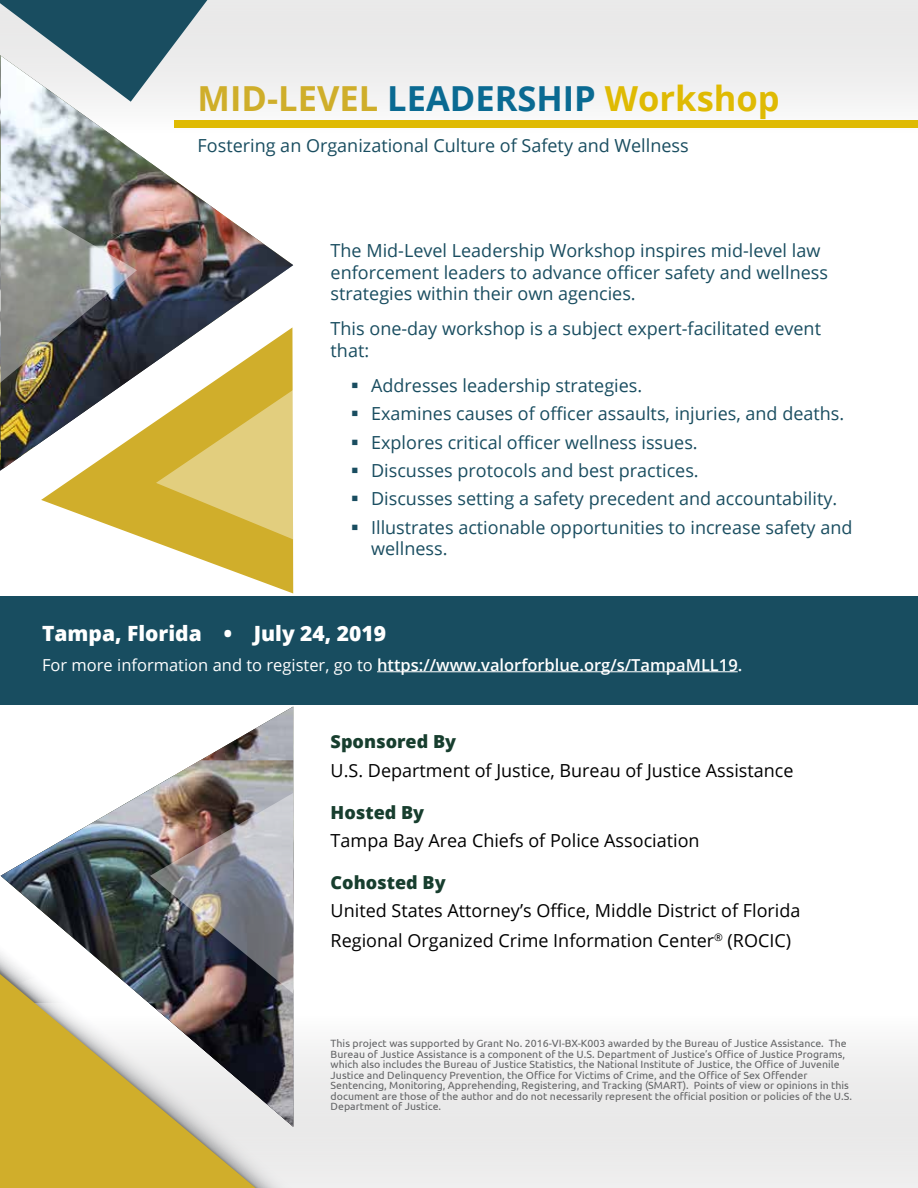
<style>
.page{position:relative;width:918px;height:1188px;background:#fff}
.page>*{position:absolute;margin:0;border:0;box-sizing:border-box;transform-origin:0 0}
.t1{font:700 34.5px "Open Sans";color:#0a6a92}
.t2{font:800 21px "Open Sans";color:#fff}
.t3{font:18px/28.3px "Open Sans";color:#194d60}
.t4{font:18px/30.2px "Open Sans";color:#000}
.t5{font:800 18px "Open Sans";color:#173e2e}
.t6{font:600 16.5px "Open Sans";color:#fff}
.t7{font:10.5px/10.5px "Ubuntu";color:#636466}
.s1{color:#cfae2a}
.s2{color:#dfba03}
.s3{font-weight:400}
</style>
<div class="page">
<div style="left:0;top:0;width:918px;height:144px;background:linear-gradient(to bottom,#e5e4e4,#fcfcfc)"></div>
<div style="left:0;top:1003px;width:918px;height:185px;background:linear-gradient(to bottom,#f9f9f9,#e6e6e6)"></div>
<svg style="left:41px;top:471px;width:252px;height:122px"></svg>
<svg style="left:156px;top:471px;width:137px;height:68px;background:#dac05b"></svg>
<svg style="left:0;top:974px;width:256px;height:214px;background:#d0b342"></svg>
<div style="left:0;top:596px;width:918px;height:109px;background:#184d60"></div>
<img style="left:137px;top:56px;width:156px;height:412px">
<img style="left:0;top:102px;width:137px;height:369px">
<img style="left:1px;top:789px;width:292px;height:338px">
<img style="left:150px;top:707px;width:143px;height:386px">
<div style="left:174px;top:120px;width:744px;height:7px;background:#dfba03"></div>
<hr style="left:377px;top:671px;width:361px;height:1px;background:#fff">
<svg style="left:0;top:0;width:230px;height:102px"></svg>
<h1 class="t1" style="left:198px;top:74px;width:584px"><span class="s1">MID-LEVEL</span> LEADERSHIP <span class="s2">Workshop</span></h1>
<h3 class="t3" style="left:198px;top:131px;width:493px">Fostering an Organizational Culture of Safety and Wellness</h3>
<h3 class="t3" style="left:331px;top:239px;width:499px;line-height:21.6px">The Mid-Level Leadership Workshop inspires mid-level law enforcement leaders to advance officer safety and wellness strategies within their own agencies.</h3>
<h3 class="t3" style="left:331px;top:318px;width:492px;line-height:21.6px">This one-day workshop is a subject expert-facilitated event that:</h3>
<p class="t3" style="left:371px;top:371px;width:483px">Addresses leadership strategies.<br>Examines causes of officer assaults, injuries, and deaths.<br>Explores critical officer wellness issues.<br>Discusses protocols and best practices.<br>Discusses setting a safety precedent and accountability.<br>Illustrates actionable opportunities to increase safety and</p>
<h3 class="t3" style="left:371px;top:534px;width:78px">wellness.</h3>
<h2 class="t2" style="left:42px;top:618px;width:345px">Tampa, Florida • July 24, 2019</h2>
<h3 class="t6" style="left:42px;top:653px;width:702px"><span class="s3">For more information and to register, go to</span> https://www.valorforblue.org/s/TampaMLL19.</h3>
<h3 class="t5" style="left:331px;top:728px;width:127px">Sponsored By</h3>
<h3 class="t4" style="left:331px;top:755px;width:464px">U.S. Department of Justice, Bureau of Justice Assistance</h3>
<h3 class="t5" style="left:331px;top:798px;width:95px">Hosted By</h3>
<h3 class="t4" style="left:331px;top:825px;width:371px">Tampa Bay Area Chiefs of Police Association</h3>
<h3 class="t5" style="left:331px;top:869px;width:117px">Cohosted By</h3>
<h3 class="t4" style="left:331px;top:895px;width:471px">United States Attorney’s Office, Middle District of Florida<br>Regional Organized Crime Information Center<sup>®</sup> (ROCIC)</h3>
<p class="t7" style="left:331px;top:1038px;width:523px">This project was supported by Grant No. 2016-VI-BX-K003 awarded by the Bureau of Justice Assistance. The Bureau of Justice Assistance is a component of the U.S. Department of Justice’s Office of Justice Programs, which also includes the Bureau of Justice Statistics, the National Institute of Justice, the Office of Juvenile Justice and Delinquency Prevention, the Office for Victims of Crime, and the Office of Sex Offender Sentencing, Monitoring, Apprehending, Registering, and Tracking (SMART). Points of view or opinions in this document are those of the author and do not necessarily represent the official position or policies of the U.S.<br>Department of Justice.</p>
</div>
